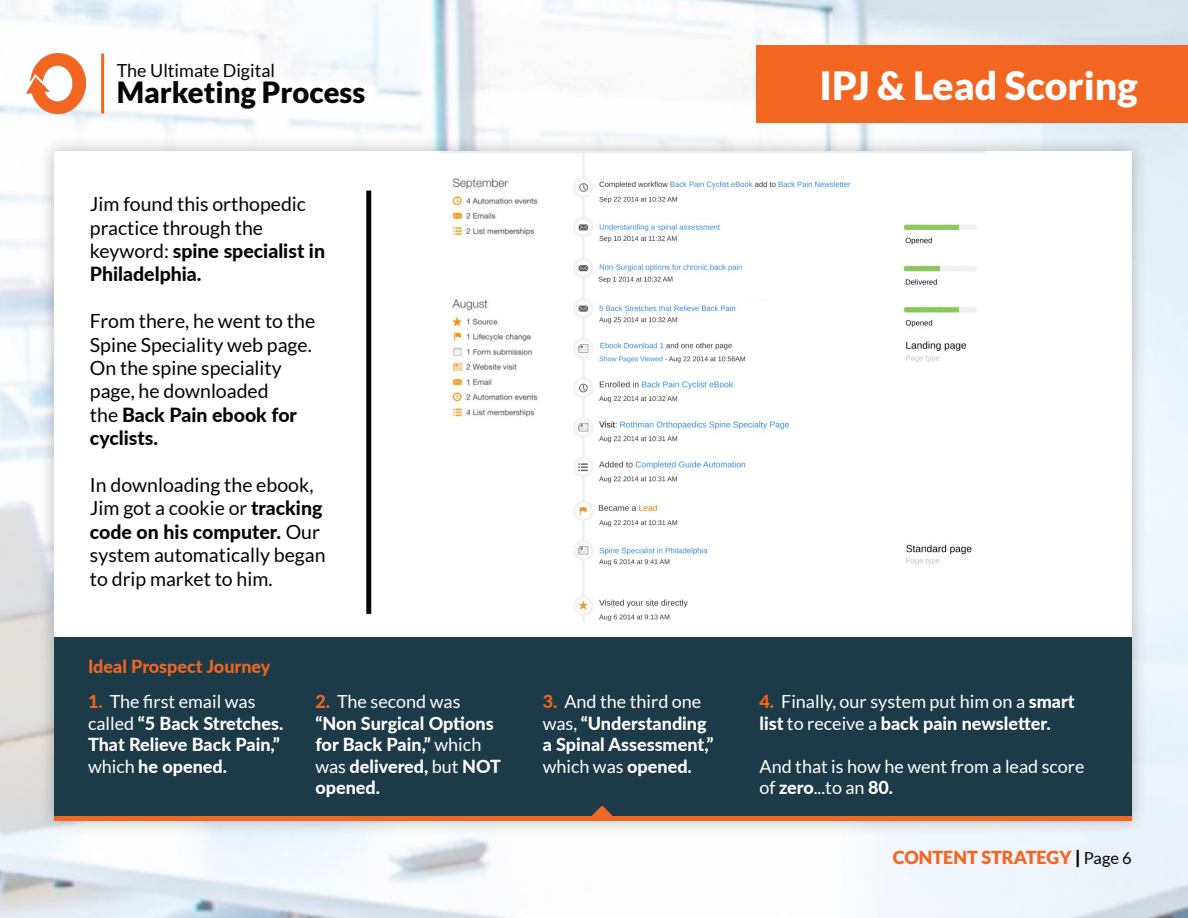
<style>
.page{position:relative;width:1188px;height:918px;background:#fff}
.page>*{position:absolute;margin:0;border:0;box-sizing:border-box;transform-origin:0 0}
.t1{font:900 39px "Lato";color:#fff}
.t2{font:900 29.25px "Lato";color:#040503}
.t3{font:19.5px "Lato";color:#040503}
.t4{font:800 19.5px "Lato";color:#040503}
.t5{font:18px/21.6px "Lato";color:#fff}
.t6{font:800 18px "Lato";color:#fff}
.t7{font:900 18px "Lato";color:#f36621}
.t8{font:800 18px "Lato";color:#f36621}
.t9{font:18px "Lato";color:#040503}
.s1{font-weight:400}
.s2{font-weight:800}
.s3{font-weight:800;color:#f36621}
.s4{color:#040503}
.s5{font-weight:400;font-size:16.5px;color:#040503}
</style>
<div class="page">
<img style="left:0;top:0;width:1188px;height:918px">
<div style="left:756px;top:46px;width:432px;height:77px;background:#f36621"></div>
<img style="left:27px;top:53px;width:59px;height:60px">
<hr style="left:101px;top:54px;width:3px;height:59px;background:#f36621">
<div style="left:39px;top:136px;width:1108px;height:701px;background:#231f20;opacity:.3"></div>
<div style="left:54px;top:151px;width:1078px;height:486px;background:#fff"></div>
<div style="left:54px;top:637px;width:1078px;height:184px;background:#1c3a48"></div>
<svg style="left:366px;top:191px;width:5px;height:423px;background:#111210"></svg>
<img style="left:440px;top:151px;width:545px;height:471px">
<hr style="left:54px;top:817px;width:1078px;height:4px;background:#f16723">
<svg style="left:591px;top:807px;width:22px;height:10px"></svg>
<p class="t9" style="left:117px;top:61px;width:160px">The Ultimate Digital</p>
<p class="t2" style="left:117px;top:75px;width:250px">Marketing Process</p>
<p class="t3" style="left:90px;top:193px;width:218px">Jim found this orthopedic</p>
<p class="t3" style="left:90px;top:217px;width:175px">practice through the</p>
<p class="t4" style="left:90px;top:236px;width:237px"><span class="s1">keyword:</span> spine specialist in</p>
<p class="t4" style="left:90px;top:260px;width:113px">Philadelphia.</p>
<p class="t3" style="left:90px;top:310px;width:227px">From there, he went to the</p>
<p class="t3" style="left:90px;top:334px;width:224px">Spine Speciality web page.</p>
<p class="t3" style="left:90px;top:357px;width:193px">On the spine speciality</p>
<p class="t3" style="left:90px;top:380px;width:180px">page, he downloaded</p>
<p class="t4" style="left:90px;top:400px;width:209px"><span class="s1">the</span> Back Pain ebook for</p>
<p class="t4" style="left:90px;top:424px;width:70px">cyclists.</p>
<p class="t3" style="left:90px;top:474px;width:225px">In downloading the ebook,</p>
<p class="t3" style="left:90px;top:497px;width:234px">Jim got a cookie or <span class="s2">tracking</span></p>
<p class="t4" style="left:90px;top:517px;width:232px">code on his computer. <span class="s1">Our</span></p>
<p class="t3" style="left:90px;top:544px;width:237px">system automatically began</p>
<p class="t3" style="left:90px;top:568px;width:184px">to drip market to him.</p>
<p class="t8" style="left:88px;top:653px;width:184px">Ideal Prospect Journey</p>
<p class="t5" style="left:88px;top:691px;width:169px"><span class="s3">1.</span> The first email was</p>
<p class="t6" style="left:88px;top:710px;width:197px"><span class="s1">called</span> “5 Back Stretches.</p>
<p class="t6" style="left:88px;top:731px;width:193px">That Relieve Back Pain,”</p>
<p class="t6" style="left:88px;top:753px;width:141px"><span class="s1">which</span> he opened.</p>
<p class="t5" style="left:315px;top:691px;width:147px"><span class="s3">2.</span> The second was</p>
<p class="t6" style="left:315px;top:710px;width:180px">“Non Surgical Options</p>
<p class="t6" style="left:315px;top:731px;width:167px">for Back Pain,” <span class="s1">which</span></p>
<p class="t6" style="left:315px;top:753px;width:187px"><span class="s1">was</span> delivered, <span class="s1">but</span> NOT</p>
<p class="t6" style="left:315px;top:774px;width:66px">opened.</p>
<p class="t5" style="left:543px;top:691px;width:160px"><span class="s3">3.</span> And the third one</p>
<p class="t6" style="left:543px;top:710px;width:166px"><span class="s1">was,</span> “Understanding</p>
<p class="t6" style="left:543px;top:731px;width:173px">a Spinal Assessment,”</p>
<p class="t5" style="left:543px;top:755px;width:151px">which was <span class="s2">opened.</span></p>
<p class="t1" style="left:820px;top:63px;width:320px">IPJ &amp; Lead Scoring</p>
<p class="t5" style="left:760px;top:691px;width:317px"><span class="s3">4.</span> Finally, our system put him on a <span class="s2">smart list</span> to receive a <span class="s2">back pain newsletter.</span></p>
<p class="t5" style="left:760px;top:755px;width:327px">And that is how he went from a lead score</p>
<p class="t5" style="left:760px;top:777px;width:135px">of <span class="s2">zero</span>...to an <span class="s2">80.</span></p>
<p class="t7" style="left:893px;top:847px;width:241px">CONTENT STRATEGY <span class="s4">|</span> <span class="s5">Page 6</span></p>
</div>
